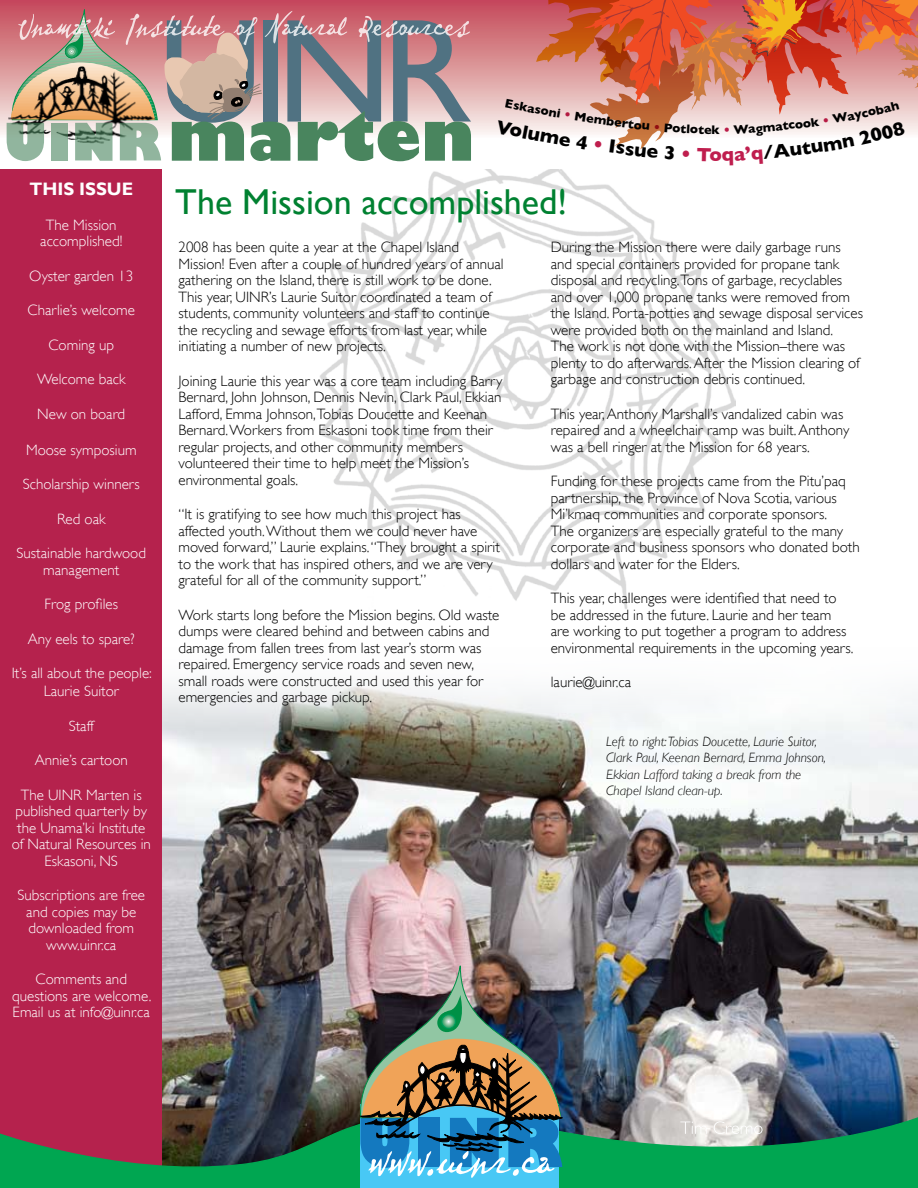
<style>
.page{position:relative;width:918px;height:1188px;background:#fff}
.page>*{position:absolute;margin:0;border:0;box-sizing:border-box;transform-origin:0 0}
.t1{font:36px "Gill Sans";color:#008131}
.t2{font:700 19.5px "Gill Sans";color:#bf1e4e}
.t3{font:700 18px "Gill Sans";color:#fff}
.t4{font:300 15px/16.5px "Gill Sans";color:#000}
.t5{font:300 15px/16.5px "Gill Sans";color:#fff;text-align:center}
.t6{font:italic 300 13.5px/16.5px "Gill Sans";color:#000}
.t7{font:700 12.75px "Gill Sans";color:#000}
.s1{color:#bf1e4e}
</style>
<div class="page">
<img style="left:320px;top:169px;width:415px;height:440px">
<img style="left:161px;top:644px;width:757px;height:443px">
<div style="left:0;top:150px;width:161px;height:1029px;background:#b5224d"></div>
<img style="left:0;top:1087px;width:918px;height:101px">
<div style="left:360px;top:1104px;width:199px;height:84px;background:#48c8f5"></div>
<img style="left:357px;top:963px;width:207px;height:215px">
<div style="left:0;top:0;width:918px;height:168px;background:linear-gradient(to bottom,#c34854,#fff)"></div>
<img style="left:8px;top:161px;width:147px;height:7px">
<svg style="left:7px;top:7px;width:464px;height:154px;background:#a9968e"></svg>
<svg style="left:680px;top:1121px;width:82px;height:13px"></svg>
<svg style="left:496px;top:0;width:422px;height:165px"></svg>
<p class="t3" style="left:29px;top:179px;width:105px">THIS ISSUE</p>
<p class="t5" style="left:40px;top:217px;width:84px">The Mission accomplished!</p>
<p class="t5" style="left:29px;top:268px;width:105px">Oyster garden 13</p>
<p class="t5" style="left:28px;top:302px;width:109px">Charlie’s welcome</p>
<p class="t5" style="left:49px;top:337px;width:67px">Coming up</p>
<p class="t5" style="left:37px;top:371px;width:90px">Welcome back</p>
<p class="t5" style="left:37px;top:406px;width:90px">New on board</p>
<p class="t5" style="left:26px;top:442px;width:112px">Moose symposium</p>
<p class="t5" style="left:23px;top:476px;width:119px">Scholarship winners</p>
<p class="t5" style="left:57px;top:511px;width:50px">Red oak</p>
<p class="t5" style="left:17px;top:545px;width:131px">Sustainable hardwood management</p>
<p class="t5" style="left:45px;top:596px;width:75px">Frog profiles</p>
<p class="t5" style="left:28px;top:631px;width:108px">Any eels to spare?</p>
<p class="t5" style="left:12px;top:664px;width:142px;line-height:18px">It’s all about the people:<br>Laurie Suitor</p>
<p class="t5" style="left:69px;top:718px;width:27px">Staff</p>
<p class="t5" style="left:35px;top:752px;width:95px">Annie’s cartoon</p>
<p class="t5" style="left:12px;top:787px;width:141px">The UINR Marten is published quarterly by the Unama’ki Institute of Natural Resources in<br>Eskasoni, NS</p>
<p class="t5" style="left:18px;top:887px;width:129px">Subscriptions are free and copies may be downloaded from www.uinr.ca</p>
<p class="t5" style="left:12px;top:971px;width:141px">Comments and questions are welcome.<br>Email us at info@uinr.ca</p>
<p class="t7" style="left:515px;top:97px;width:29px;rotate:11deg">skas</p>
<p class="t7" style="left:542px;top:103px;width:32px;rotate:10deg">oni <span class="s1">•</span></p>
<h1 class="t1" style="left:175px;top:181px;width:394px">The Mission accomplished!</h1>
<p class="t7" style="left:712px;top:122px;width:10px">k</p>
<h2 class="t2" style="left:709px;top:143px;width:14px">o</h2>
<p class="t4" style="left:178px;top:239px;width:327px">2008 has been quite a year at the Chapel Island Mission! Even after a couple of hundred years of annual gathering on the Island, there is still work to be done.<br>This year, UINR’s Laurie Suitor coordinated a team of students, community volunteers and staff to continue the recycling and sewage efforts from last year, while initiating a number of new projects.</p>
<p class="t4" style="left:178px;top:372px;width:326px">Joining Laurie this year was a core team including Barry Bernard, John Johnson, Dennis Nevin, Clark Paul, Ekkian Lafford, Emma Johnson,Tobias Doucette and Keenan Bernard. Workers from Eskasoni took time from their regular projects, and other community members volunteered their time to help meet the Mission’s environmental goals.</p>
<p class="t4" style="left:178px;top:506px;width:323px">“It is gratifying to see how much this project has affected youth. Without them we could never have moved forward,” Laurie explains. “They brought a spirit to the work that has inspired others, and we are very grateful for all of the community support.”</p>
<p class="t4" style="left:178px;top:606px;width:323px">Work starts long before the Mission begins. Old waste dumps were cleared behind and between cabins and damage from fallen trees from last year’s storm was repaired. Emergency service roads and seven new, small roads were constructed and used this year for emergencies and garbage pickup.</p>
<p class="t4" style="left:551px;top:239px;width:314px">During the Mission there were daily garbage runs and special containers provided for propane tank disposal and recycling.Tons of garbage, recyclables and over 1,000 propane tanks were removed from the Island. Porta-potties and sewage disposal services were provided both on the mainland and Island.<br>The work is not done with the Mission–there was plenty to do afterwards. After the Mission clearing of garbage and construction debris continued.</p>
<p class="t4" style="left:551px;top:405px;width:300px">This year, Anthony Marshall’s vandalized cabin was repaired and a wheelchair ramp was built. Anthony was a bell ringer at the Mission for 68 years.</p>
<p class="t4" style="left:551px;top:473px;width:311px">Funding for these projects came from the Pitu’paq partnership, the Province of Nova Scotia, various Mi’kmaq communities and corporate sponsors.<br>The organizers are especially grateful to the many corporate and business sponsors who donated both dollars and water for the Elders.</p>
<p class="t4" style="left:551px;top:590px;width:304px">This year, challenges were identified that need to be addressed in the future. Laurie and her team are working to put together a program to address environmental requirements in the upcoming years.</p>
<p class="t4" style="left:551px;top:674px;width:82px">laurie@uinr.ca</p>
<p class="t6" style="left:606px;top:733px;width:221px">Left to right: Tobias Doucette, Laurie Suitor, Clark Paul, Keenan Bernard, Emma Johnson, Ekkian Lafford taking a break from the Chapel Island clean-up.</p>
</div>
